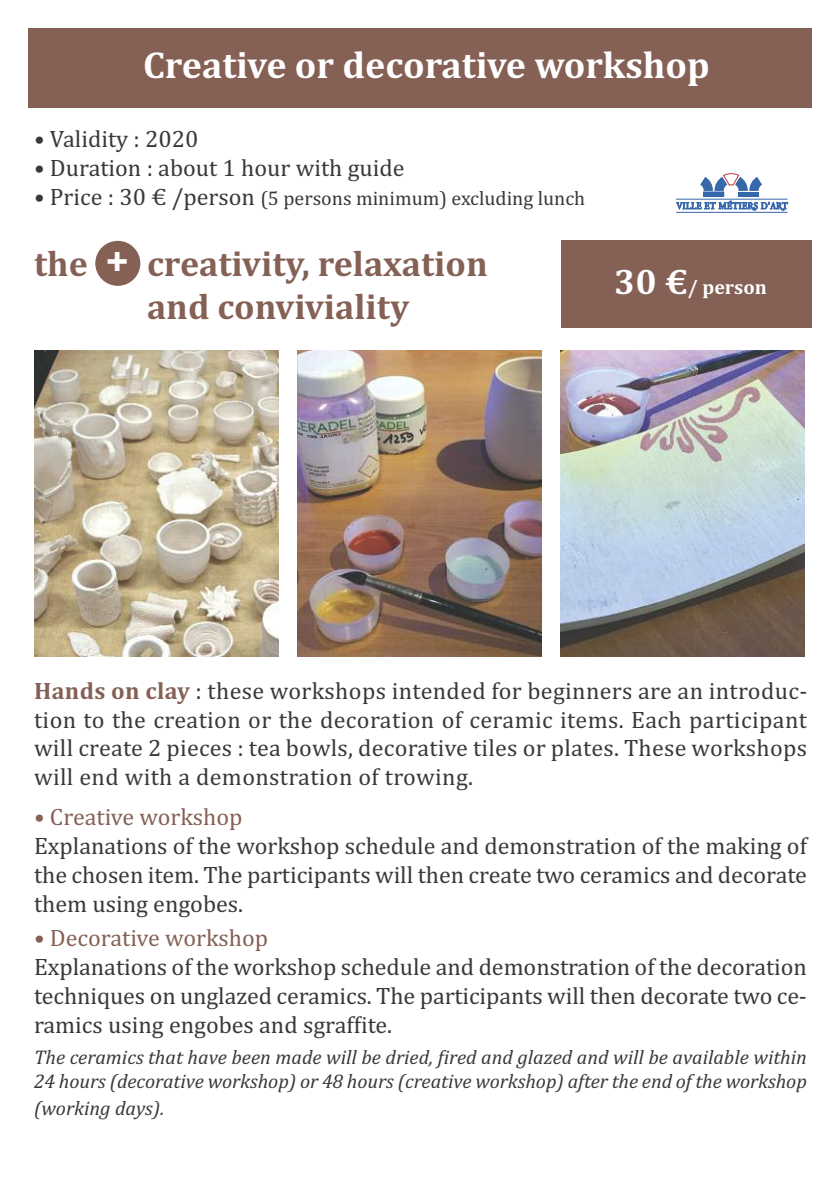
<style>
.page{position:relative;width:840px;height:1191px;background:#fff}
.page>*{position:absolute;margin:0;border:0;box-sizing:border-box;transform-origin:0 0}
.t1{font:700 38px "Cambria";color:#fff}
.t2{font:700 36px/43.2px "Cambria";color:#856055}
.t3{font:24px/28.8px "Cambria";color:#39383a;text-align:justify}
.t4{font:24px "Cambria";color:#856055}
.t5{font:italic 20px/24px "Cambria";color:#39383a}
.t6{font:20px "Cambria";color:#39383a}
.t7{font:700 20px "Cambria";color:#fff}
.s1{font-size:24px}
.s2{font-family:"Helvetica";color:#fff}
.s3{font-size:36px}
.s4{font-weight:700;color:#856055}
</style>
<div class="page">
<img style="left:297px;top:351px;width:244px;height:306px">
<img style="left:34px;top:351px;width:244px;height:306px">
<img style="left:560px;top:351px;width:244px;height:306px">
<div style="left:28px;top:28px;width:783px;height:80px;background:#856055"></div>
<div style="left:561px;top:240px;width:250px;height:87px;background:#856055"></div>
<div style="left:95px;top:241px;width:45px;height:45px;background:#856055;border-radius:50%"></div>
<hr style="left:738px;top:192px;width:20px;height:4px;background:#3668aa">
<div style="left:703px;top:192px;width:20px;height:4px;border:1px solid #3668aa"></div>
<svg style="left:700px;top:173px;width:61px;height:18px"></svg>
<hr style="left:675px;top:199px;width:112px;height:1px;background:#3668aa">
<hr style="left:675px;top:212px;width:112px;height:1px;background:#3668aa">
<svg style="left:675px;top:201px;width:112px;height:9px"></svg>
<h1 class="t1" style="left:143px;top:43px;width:568px">Creative or decorative workshop</h1>
<p class="t3" style="left:34px;top:125px;width:166px">• Validity : 2020</p>
<p class="t3" style="left:34px;top:153px;width:372px">• Duration : about 1 hour with guide</p>
<p class="t6" style="left:34px;top:186px;width:552px"><span class="s1">• Price : 30 € /person</span> (5 persons minimum) excluding lunch</p>
<h2 class="t2" style="left:34px;top:242px;width:95px">the <span class="s2">+</span></h2>
<h2 class="t2" style="left:147px;top:242px;width:342px">creativity, relaxation and conviviality</h2>
<p class="t7" style="left:614px;top:275px;width:154px"><span class="s3">30 €</span>/ person</p>
<p class="t3" style="left:34px;top:676px;width:774px"><span class="s4">Hands on clay</span> : these workshops intended for beginners are an introduc&shy;tion to the creation or the decoration of ceramic items. Each participant will create 2 pieces : tea bowls, decorative tiles or plates. These workshops will end with a demonstration of trowing.</p>
<p class="t4" style="left:34px;top:803px;width:210px">• Creative workshop</p>
<p class="t3" style="left:34px;top:831px;width:774px">Explanations of the workshop schedule and demonstration of the making of the chosen item. The participants will then create two ceramics and decorate them using engobes.</p>
<p class="t4" style="left:34px;top:924px;width:235px">• Decorative workshop</p>
<p class="t3" style="left:34px;top:952px;width:774px">Explanations of the workshop schedule and demonstration of the decoration techniques on unglazed ceramics. The participants will then decorate two ce&shy;ramics using engobes and sgraffite.</p>
<p class="t5" style="left:34px;top:1045px;width:774px">The ceramics that have been made will be dried, fired and glazed and will be available within<br>24 hours (decorative workshop) or 48 hours (creative workshop) after the end of the workshop</p>
<p class="t5" style="left:34px;top:1096px;width:132px">(working days).</p>
</div>
